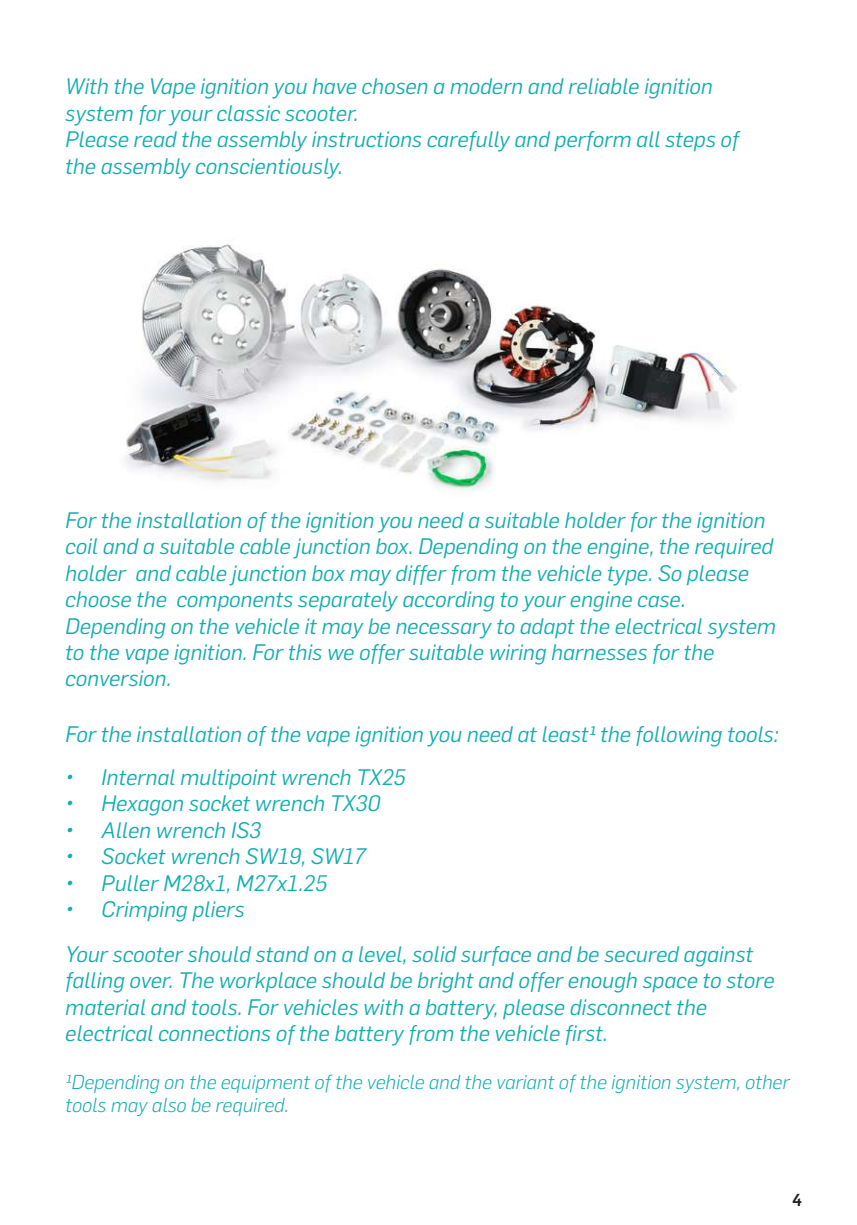
<style>
.page{position:relative;width:857px;height:1225px;background:#fff}
.page>*{position:absolute;margin:0;border:0;box-sizing:border-box;transform-origin:0 0}
.t1{font:italic 22px/26.4px "Flama";color:#13adb0}
.t2{font:italic 300 19.8px/23.8px "Flama";color:#13adb0}
.t3{font:500 17px "Flama";color:#231f20}
</style>
<div class="page">
<img style="left:125px;top:243px;width:612px;height:249px">
<p class="t1" style="left:65px;top:72px;width:674px">With the Vape ignition you have chosen a modern and reliable ignition system for your classic scooter.<br>Please read the assembly instructions carefully and perform all steps of the assembly conscientiously.</p>
<p class="t1" style="left:65px;top:505px;width:711px">For the installation of the ignition you need a suitable holder for the ignition coil and a suitable cable junction box. Depending on the engine, the required holder and cable junction box may differ from the vehicle type. So please choose the components separately according to your engine case.<br>Depending on the vehicle it may be necessary to adapt the electrical system to the vape ignition. For this we offer suitable wiring harnesses for the conversion.</p>
<p class="t1" style="left:65px;top:719px;width:714px">For the installation of the vape ignition you need at least1 the following tools:</p>
<p class="t1" style="left:65px;top:762px;width:341px">• Internal multipoint wrench TX25</p>
<p class="t1" style="left:65px;top:789px;width:316px">• Hexagon socket wrench TX30</p>
<p class="t1" style="left:65px;top:815px;width:197px">• Allen wrench IS3</p>
<p class="t1" style="left:65px;top:842px;width:302px">• Socket wrench SW19, SW17</p>
<p class="t1" style="left:65px;top:868px;width:263px">• Puller M28x1, M27x1.25</p>
<p class="t1" style="left:65px;top:895px;width:181px">• Crimping pliers</p>
<p class="t1" style="left:65px;top:939px;width:710px">Your scooter should stand on a level, solid surface and be secured against falling over. The workplace should be bright and offer enough space to store material and tools. For vehicles with a battery, please disconnect the electrical connections of the battery from the vehicle first.</p>
<p class="t2" style="left:65px;top:1068px;width:725px">1Depending on the equipment of the vehicle and the variant of the ignition system, other tools may also be required.</p>
<p class="t3" style="left:791px;top:1188px;width:12px">4</p>
</div>
